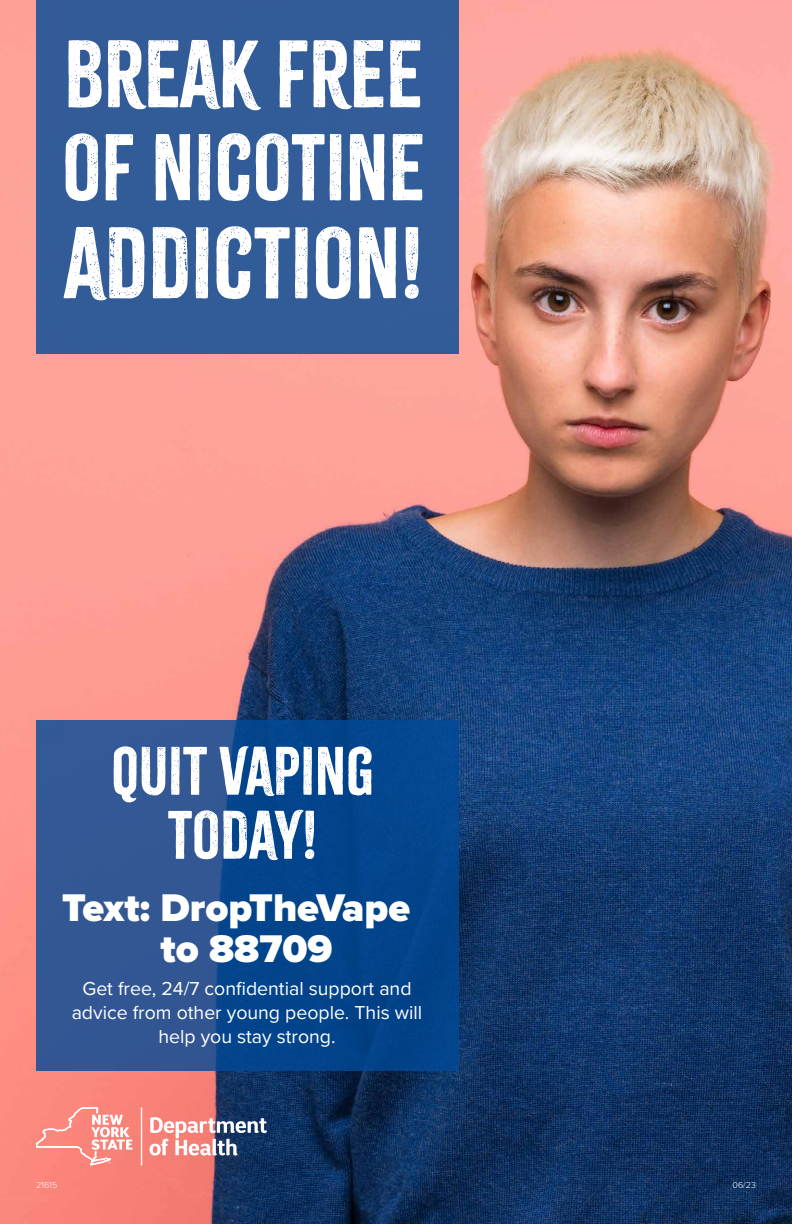
<style>
.page{position:relative;width:792px;height:1224px;background:#fff}
.page>*{position:absolute;margin:0;border:0;box-sizing:border-box;transform-origin:0 0}
.t1{font:89px "Citrus Gothic";color:#fff}
.t2{font:84px "Citrus Gothic";color:#fff}
.t3{font:83px "Citrus Gothic";color:#fff}
.t4{font:60px/64px "Citrus Gothic";color:#fff;text-align:center}
.t5{font:900 40px/41px "Proxima Nova";color:#fff;text-align:center}
.t6{font:19.5px/24px "Proxima Nova";color:#fff;text-align:center}
.t7{font:300 9px "Proxima Nova";color:#fff}
</style>
<div class="page">
<img style="left:0;top:0;width:792px;height:1224px">
<div style="left:36px;top:0;width:423px;height:354px;background:#325c98"></div>
<svg style="left:36px;top:720px;width:423px;height:351px;background:#174c8f"></svg>
<svg style="left:150px;top:1117px;width:117px;height:38px"></svg>
<hr style="left:141px;top:1107px;width:1px;height:59px;background:#fff">
<svg style="left:36px;top:1107px;width:97px;height:58px;background:#fa9a92"></svg>
<h2 class="t2" style="left:64px;top:21px;width:360px">BREAK FREE</h2>
<h3 class="t3" style="left:62px;top:115px;width:364px">OF NICOTINE</h3>
<h1 class="t1" style="left:64px;top:207px;width:361px">ADDICTION!</h1>
<h3 class="t4" style="left:111px;top:740px;width:264px">QUIT VAPING<br>TODAY!</h3>
<h3 class="t5" style="left:62px;top:886px;width:350px">Text: DropTheVape to 88709</h3>
<p class="t6" style="left:72px;top:975px;width:352px">Get free, 24/7 confidential support and advice from other young people. This will help you stay strong.</p>
<p class="t7" style="left:36px;top:1178px;width:23px">21615</p>
<p class="t7" style="left:733px;top:1178px;width:25px">06/23</p>
</div>
